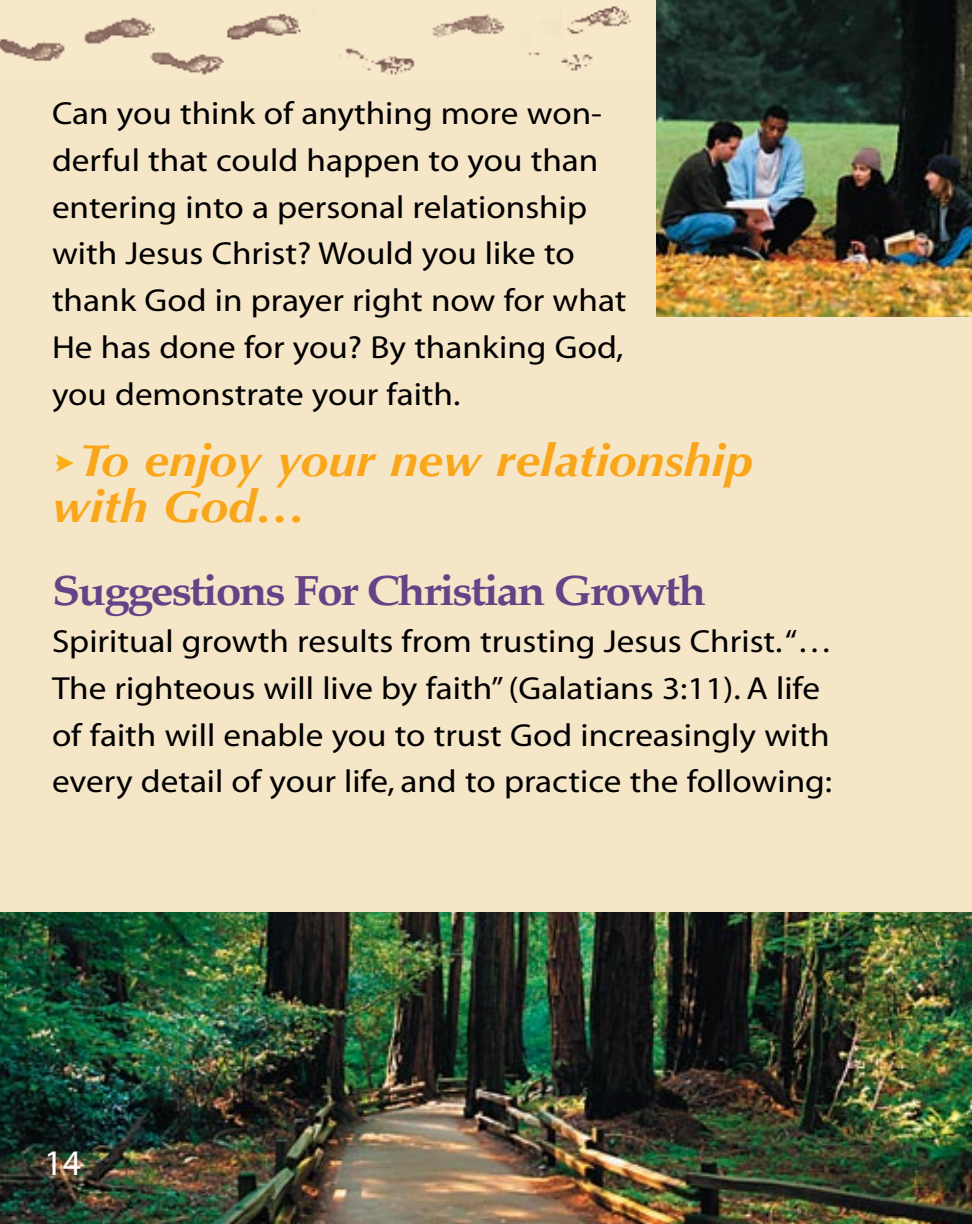
<style>
.page{position:relative;width:972px;height:1224px;background:#f6e6c8}
.page>*{position:absolute;margin:0;border:0;box-sizing:border-box;transform-origin:0 0}
.t1{font:italic 700 45.2px/46.8px "Optima";color:#faa61a;scale:1.1 1}
.t2{font:700 42px "Palatino";letter-spacing:-.05em;color:#684287;scale:1.1 1}
.t3{font:36px "Myriad";color:#fff}
.t4{font:32px/46.8px "Myriad";color:#000;scale:1.1 1}
</style>
<div class="page">
<img style="left:0;top:6px;width:631px;height:69px">
<img style="left:656px;top:0;width:316px;height:317px">
<img style="left:0;top:912px;width:972px;height:312px">
<svg style="left:56px;top:454px;width:18px;height:18px"></svg>
<p class="t4" style="left:52px;top:91px;width:524px">Can you think of anything more won&shy;derful that could happen to you than entering into a personal relationship with Jesus Christ? Would you like to thank God in prayer right now for what He has done for you? By thanking God, you demonstrate your faith.</p>
<h1 class="t1" style="left:52px;top:437px;width:639px;text-indent:27px">To enjoy your new relationship with God…</h1>
<h2 class="t2" style="left:52px;top:555px;width:596px">Suggestions For Christian Growth</h2>
<p class="t4" style="left:52px;top:619px;width:711px">Spiritual growth results from trusting Jesus Christ. “… The righteous will live by faith” (Galatians 3:11). A life of faith will enable you to trust God increasingly with every detail of your life, and to practice the following:</p>
<p class="t3" style="left:44px;top:1145px;width:37px">14</p>
</div>
